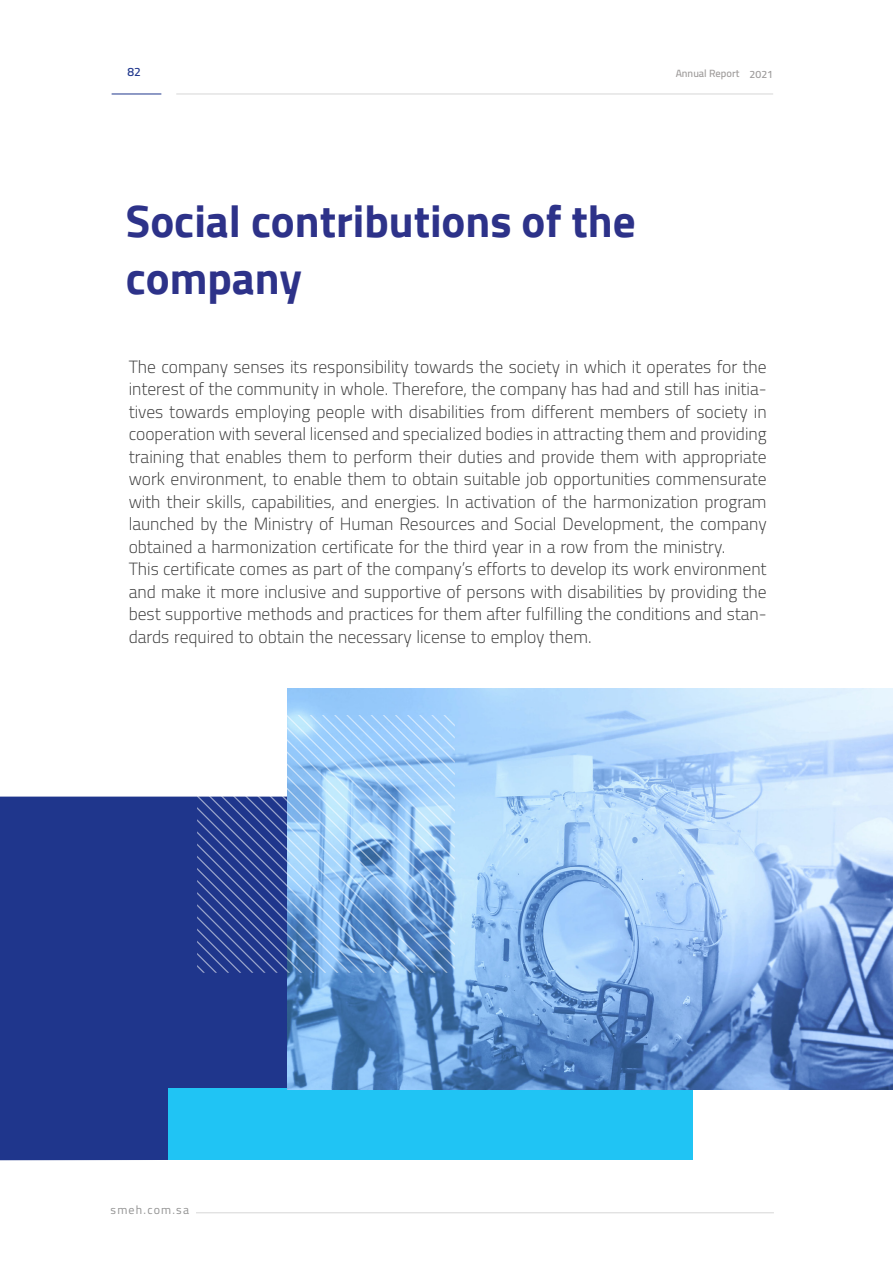
<style>
.page{position:relative;width:893px;height:1263px;background:#fff}
.page>*{position:absolute;margin:0;border:0;box-sizing:border-box;transform-origin:0 0}
.t1{font:700 45px/57px "Cairo";color:#2d3289}
.Body-mo{font:300 17.55px/22.5px "Cairo";color:#3d3d3d;text-align:justify}
.t2{font:12px "Cairo";letter-spacing:.1em;color:#939393}
.t3{font:600 12px "Cairo";color:#1f368c}
.t4{font:600 10.5px "Cairo";color:#9f9c9b}
.s1{color:#9c9a9a}
</style>
<div class="page">
<hr style="left:112px;top:94px;width:49px;height:1px;background:#1f368c">
<hr style="left:176px;top:94px;width:597px;height:1px;background:#d6d6d6">
<hr style="left:196px;top:1212px;width:578px;height:1px;background:#d6d6d6">
<div style="left:0;top:797px;width:387px;height:363px;background:#1f368c"></div>
<div style="left:168px;top:1088px;width:525px;height:71px;background:#20c4f4"></div>
<img style="left:287px;top:688px;width:606px;height:401px">
<svg style="left:197px;top:715px;width:258px;height:258px;background:#84a7d7"></svg>
<p class="t3" style="left:127px;top:61px;width:15px">82</p>
<p class="t4" style="left:676px;top:65px;width:99px">Annual Report <span class="s1">2021</span></p>
<p class="t1" style="left:126px;top:192px;width:511px">Social contributions of the company</p>
<p class="Body-mo" style="left:129px;top:355px;width:640px">The company senses its responsibility towards the society in which it operates for the interest of the community in whole. Therefore, the company has had and still has initia&shy;tives towards employing people with disabilities from different members of society in cooperation with several licensed and specialized bodies in attracting them and providing training that enables them to perform their duties and provide them with appropriate work environment, to enable them to obtain suitable job opportunities commensurate with their skills, capabilities, and energies. In activation of the harmonization program launched by the Ministry of Human Resources and Social Development, the company obtained a harmonization certificate for the third year in a row from the ministry.</p>
<p class="Body-mo" style="left:129px;top:558px;width:639px">This certificate comes as part of the company’s efforts to develop its work environment and make it more inclusive and supportive of persons with disabilities by providing the best supportive methods and practices for them after fulfilling the conditions and stan&shy;dards required to obtain the necessary license to employ them.</p>
<p class="t2" style="left:111px;top:1200px;width:80px">smeh.com.sa</p>
</div>
